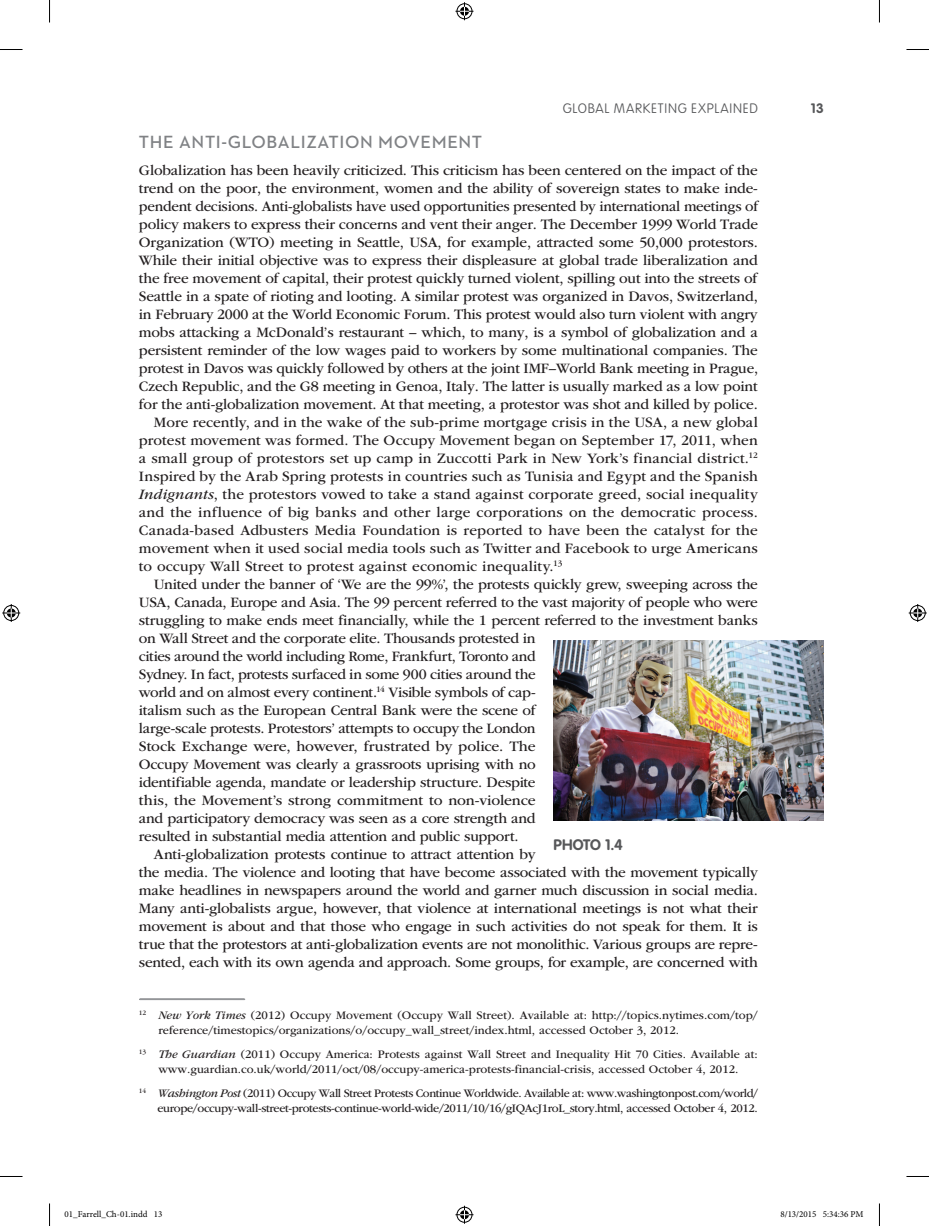
<style>
.page{position:relative;width:929px;height:1226px;background:#fff}
.page>*{position:absolute;margin:0;border:0;box-sizing:border-box;transform-origin:0 0}
.t1{font:600 18px "Neutraface 2 Text";letter-spacing:.035em;color:#808285}
.TEXT_IND{font:15px/18px "ITC Garamond Std";letter-spacing:-.015em;color:#231f20}
.TEXT{font:15px/18px "ITC Garamond Std";letter-spacing:-.01em;color:#231f20;text-align:justify}
.FIGURE_CAPTION{font:700 15px "VAG Rounded Std";letter-spacing:-.01em;color:#57585a}
.t2{font:100 13.5px "VAG Rounded Std";letter-spacing:.055em;color:#57585a}
.t3{font:700 13.5px "VAG Rounded Std";color:#57585a}
.FNT{font:12px/15px "ITC Garamond Std";color:#231f20}
.FNT-2{font:12px/15px "ITC Garamond Std";letter-spacing:-.03em;color:#231f20;text-align:right}
.t4{font:9px "Minion Pro";color:#000}
.s1{font-style:italic}
</style>
<div class="page">
<svg style="left:140px;top:998px;width:104px;height:2px"></svg>
<img style="left:553px;top:641px;width:270px;height:179px">
<svg style="left:0;top:49px;width:22px;height:1px"></svg>
<svg style="left:906px;top:49px;width:22px;height:1px"></svg>
<svg style="left:0;top:1176px;width:22px;height:1px"></svg>
<svg style="left:906px;top:1176px;width:22px;height:1px"></svg>
<svg style="left:49px;top:0;width:1px;height:22px"></svg>
<svg style="left:49px;top:1203px;width:1px;height:23px"></svg>
<svg style="left:878px;top:0;width:1px;height:22px"></svg>
<svg style="left:878px;top:1204px;width:1px;height:22px"></svg>
<svg style="left:455px;top:2px;width:18px;height:18px"></svg>
<svg style="left:455px;top:1206px;width:18px;height:18px"></svg>
<svg style="left:2px;top:604px;width:18px;height:18px"></svg>
<svg style="left:908px;top:604px;width:18px;height:18px"></svg>
<p class="t2" style="left:562px;top:101px;width:196px">GLOBAL MARKETING EXPLAINED</p>
<p class="t3" style="left:810px;top:101px;width:15px">13</p>
<h2 class="t1" style="left:139px;top:130px;width:345px">THE ANTI-GLOBALIZATION MOVEMENT</h2>
<p class="TEXT" style="left:139px;top:161px;width:620px">Globalization has been heavily criticized. This criticism has been centered on the impact of the trend on the poor, the environment, women and the ability of sovereign states to make inde&shy;pendent decisions. Anti-globalists have used opportunities presented by international meetings of policy makers to express their concerns and vent their anger. The December 1999 World Trade Organization (WTO) meeting in Seattle, USA, for example, attracted some 50,000 protestors.<br>While their initial objective was to express their displeasure at global trade liberalization and the free movement of capital, their protest quickly turned violent, spilling out into the streets of Seattle in a spate of rioting and looting. A similar protest was organized in Davos, Switzerland, in February 2000 at the World Economic Forum. This protest would also turn violent with angry mobs attacking a McDonald’s restaurant – which, to many, is a symbol of globalization and a persistent reminder of the low wages paid to workers by some multinational companies. The protest in Davos was quickly followed by others at the joint IMF–World Bank meeting in Prague, Czech Republic, and the G8 meeting in Genoa, Italy. The latter is usually marked as a low point for the anti-globalization movement. At that meeting, a protestor was shot and killed by police.</p>
<p class="TEXT_IND" style="left:139px;top:413px;width:620px;text-align:justify;text-indent:15px">More recently, and in the wake of the sub-prime mortgage crisis in the USA, a new global protest movement was formed. The Occupy Movement began on September 17, 2011, when a small group of protestors set up camp in Zuccotti Park in New York’s financial district.<sup>12<br></sup>Inspired by the Arab Spring protests in countries such as Tunisia and Egypt and the Spanish <span class="s1">Indignants</span>, the protestors vowed to take a stand against corporate greed, social inequality and the influence of big banks and other large corporations on the democratic process.<br>Canada-based Adbusters Media Foundation is reported to have been the catalyst for the movement when it used social media tools such as Twitter and Facebook to urge Americans to occupy Wall Street to protest against economic inequality.<sup>13</sup></p>
<p class="TEXT_IND" style="left:139px;top:575px;width:620px;text-indent:15px">United under the banner of ‘We are the 99%’, the protests quickly grew, sweeping across the USA, Canada, Europe and Asia. The 99 percent referred to the vast majority of people who were struggling to make ends meet financially, while the 1 percent referred to the investment banks on Wall Street and the corporate elite. Thousands protested in<br>cities around the world including Rome, Frankfurt, Toronto and<br>Sydney. In fact, protests surfaced in some 900 cities around the<br>world and on almost every continent.<sup>14</sup> Visible symbols of cap-<br>italism such as the European Central Bank were the scene of<br>large-scale protests. Protestors’ attempts to occupy the London<br>Stock Exchange were, however, frustrated by police. The<br>Occupy Movement was clearly a grassroots uprising with no<br>identifiable agenda, mandate or leadership structure. Despite<br>this, the Movement’s strong commitment to non-violence<br>and participatory democracy was seen as a core strength and<br>resulted in substantial media attention and public support.</p>
<p class="TEXT_IND" style="left:139px;top:845px;width:620px;text-indent:15px">Anti-globalization protests continue to attract attention by<br>the media. The violence and looting that have become associated with the movement typically make headlines in newspapers around the world and garner much discussion in social media.<br>Many anti-globalists argue, however, that violence at international meetings is not what their movement is about and that those who engage in such activities do not speak for them. It is true that the protestors at anti-globalization events are not monolithic. Various groups are repre&shy;sented, each with its own agenda and approach. Some groups, for example, are concerned with</p>
<p class="FNT" style="left:158px;top:1007px;width:600px;text-indent:-19px"><sup>12</sup> <span class="s1">New York Times</span> (2012) Occupy Movement (Occupy Wall Street). Available at: http://topics.nytimes.com/top/ reference/timestopics/organizations/o/occupy_wall_street/index.html, accessed October 3, 2012.</p>
<p class="FNT" style="left:139px;top:1046px;width:620px;text-align:center"><sup>13</sup> <span class="s1">The Guardian</span> (2011) Occupy America: Protests against Wall Street and Inequality Hit 70 Cities. Available at: www.guardian.co.uk/world/2011/oct/08/occupy-america-protests-financial-crisis, accessed October 4, 2012.</p>
<p class="FNT-2" style="left:139px;top:1085px;width:620px"><sup>14</sup> <span class="s1">Washington Post</span> (2011) Occupy Wall Street Protests Continue Worldwide. Available at: www.washingtonpost.com/world/ europe/occupy-wall-street-protests-continue-world-wide/2011/10/16/gIQAcJ1roL_story.html, accessed October 4, 2012.</p>
<p class="FIGURE_CAPTION" style="left:553px;top:835px;width:70px">PHOTO 1.4</p>
<p class="t4" style="left:64px;top:1208px;width:99px">01_Farrell_Ch-01.indd 13</p>
<p class="t4" style="left:780px;top:1208px;width:85px">8/13/2015 5:34:36 PM</p>
</div>
